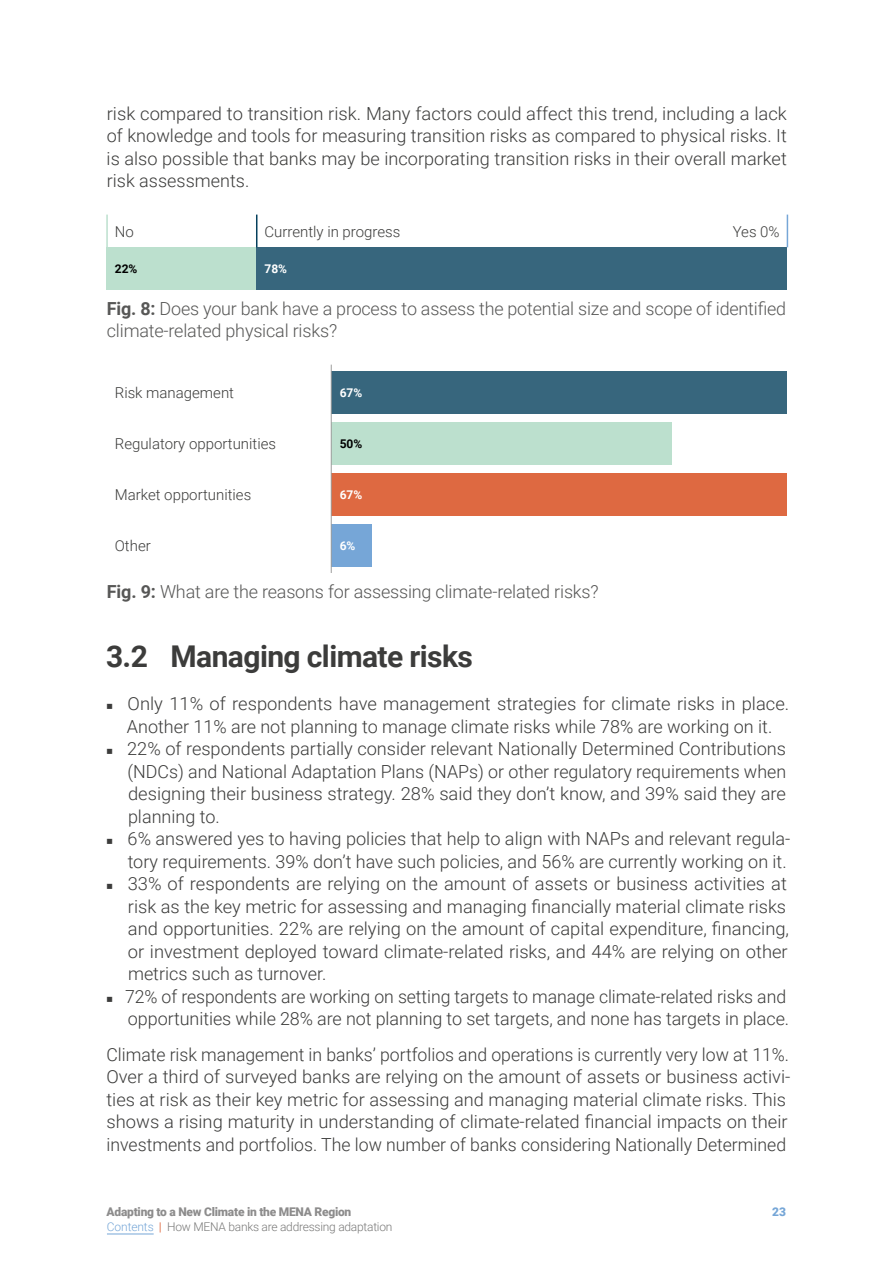
<style>
.page{position:relative;width:893px;height:1263px;background:#fff}
.page>*{position:absolute;margin:0;border:0;box-sizing:border-box;transform-origin:0 0}
.t1{font:700 30px "Roboto";letter-spacing:-.02em;color:#3c3c3b}
.t2{font:300 18px/22.5px "Roboto";color:#3c3c3b;text-align:justify}
.t3{font:300 18px/22.5px "Roboto";letter-spacing:-.01em;color:#575756}
.t4{font:300 15px "Roboto";color:#3c3c3b}
.t5{font:300 12px "Roboto";letter-spacing:-.02em;color:#575756}
.t6{font:900 12px "Roboto";letter-spacing:-.02em;color:#706f6f}
.t7{font:700 12px "Roboto";color:#fff}
.t8{font:700 12px "Roboto";color:#000}
.t9{font:900 12px "Roboto";color:#5390cd}
.s1{font-weight:700}
.s2{color:#5390cd}
.s3{font-weight:700;color:#de6941}
</style>
<div class="page">
<hr style="left:107px;top:1234px;width:47px;height:1px;background:#5390cd">
<div style="left:256px;top:247px;width:531px;height:43px;background:#37667d"></div>
<div style="left:106px;top:247px;width:150px;height:43px;background:#bce0ce"></div>
<hr style="left:256px;top:215px;width:1px;height:32px;background:#05405d">
<hr style="left:787px;top:215px;width:1px;height:32px;background:#76a6d7">
<hr style="left:106px;top:215px;width:2px;height:32px;background:#bce0ce">
<div style="left:331px;top:371px;width:456px;height:42px;background:#37667d"></div>
<div style="left:331px;top:422px;width:340px;height:43px;background:#bce0ce"></div>
<div style="left:331px;top:473px;width:456px;height:43px;background:#de6941"></div>
<div style="left:331px;top:524px;width:41px;height:43px;background:#76a6d7"></div>
<hr style="left:331px;top:365px;width:1px;height:208px;background:#9d9d9c">
<p class="t2" style="left:107px;top:101px;width:682px">risk compared to transition risk. Many factors could affect this trend, including a lack of knowledge and tools for measuring transition risks as compared to physical risks. It is also possible that banks may be incorporating transition risks in their overall market risk assessments.</p>
<p class="t4" style="left:115px;top:221px;width:21px">No</p>
<p class="t4" style="left:264px;top:221px;width:137px">Currently in progress</p>
<p class="t4" style="left:733px;top:221px;width:48px">Yes 0%</p>
<p class="t8" style="left:115px;top:260px;width:24px">22%</p>
<p class="t7" style="left:264px;top:260px;width:24px">78%</p>
<p class="t3" style="left:107px;top:297px;width:681px"><span class="s1">Fig. 8:</span> Does your bank have a process to assess the potential size and scope of identified climate-related physical risks?</p>
<p class="t4" style="left:115px;top:382px;width:121px">Risk management</p>
<p class="t7" style="left:340px;top:384px;width:24px">67%</p>
<p class="t4" style="left:115px;top:433px;width:163px">Regulatory opportunities</p>
<p class="t8" style="left:340px;top:435px;width:24px">50%</p>
<p class="t4" style="left:115px;top:484px;width:138px">Market opportunities</p>
<p class="t7" style="left:340px;top:486px;width:24px">67%</p>
<p class="t4" style="left:115px;top:535px;width:37px">Other</p>
<p class="t7" style="left:340px;top:537px;width:17px">6%</p>
<p class="t3" style="left:107px;top:580px;width:493px"><span class="s1">Fig. 9:</span> What are the reasons for assessing climate-related risks?</p>
<h1 class="t1" style="left:106px;top:635px;width:368px">3.2 Managing climate risks</h1>
<p class="t2" style="left:105px;top:692px;width:686px">◾ Only 11% of respondents have management strategies for climate risks in place.</p>
<p class="t2" style="left:127px;top:714px;width:647px">Another 11% are not planning to manage climate risks while 78% are working on it.</p>
<p class="t2" style="left:105px;top:737px;width:683px">◾ 22% of respondents partially consider relevant Nationally Determined Contributions</p>
<p class="t2" style="left:128px;top:759px;width:660px">(NDCs) and National Adaptation Plans (NAPs) or other regulatory requirements when</p>
<p class="t2" style="left:128px;top:782px;width:659px">designing their business strategy. 28% said they don’t know, and 39% said they are</p>
<p class="t2" style="left:128px;top:804px;width:93px">planning to.</p>
<p class="t2" style="left:105px;top:827px;width:687px">◾ 6% answered yes to having policies that help to align with NAPs and relevant regula-</p>
<p class="t2" style="left:128px;top:849px;width:660px">tory requirements. 39% don’t have such policies, and 56% are currently working on it.</p>
<p class="t2" style="left:105px;top:872px;width:683px">◾ 33% of respondents are relying on the amount of assets or business activities at</p>
<p class="t2" style="left:128px;top:894px;width:660px">risk as the key metric for assessing and managing financially material climate risks</p>
<p class="t2" style="left:128px;top:917px;width:663px">and opportunities. 22% are relying on the amount of capital expenditure, financing,</p>
<p class="t2" style="left:128px;top:939px;width:661px">or investment deployed toward climate-related risks, and 44% are relying on other</p>
<p class="t2" style="left:128px;top:962px;width:200px">metrics such as turnover.</p>
<p class="t2" style="left:105px;top:984px;width:683px">◾ 72% of respondents are working on setting targets to manage climate-related risks and</p>
<p class="t2" style="left:128px;top:1007px;width:663px">opportunities while 28% are not planning to set targets, and none has targets in place.</p>
<p class="t2" style="left:106px;top:1042px;width:686px;text-align:left">Climate risk management in banks’ portfolios and operations is currently very low at 11%.<br>Over a third of surveyed banks are relying on the amount of assets or business activi&shy;ties at risk as their key metric for assessing and managing material climate risks. This shows a rising maturity in understanding of climate-related financial impacts on their investments and portfolios. The low number of banks considering Nationally Determined</p>
<p class="t6" style="left:107px;top:1203px;width:246px">Adapting to a New Climate in the MENA Region</p>
<p class="t9" style="left:772px;top:1203px;width:15px">23</p>
<p class="t5" style="left:107px;top:1218px;width:287px"><span class="s2">Contents</span> <span class="s3">|</span> How MENA banks are addressing adaptation</p>
</div>
